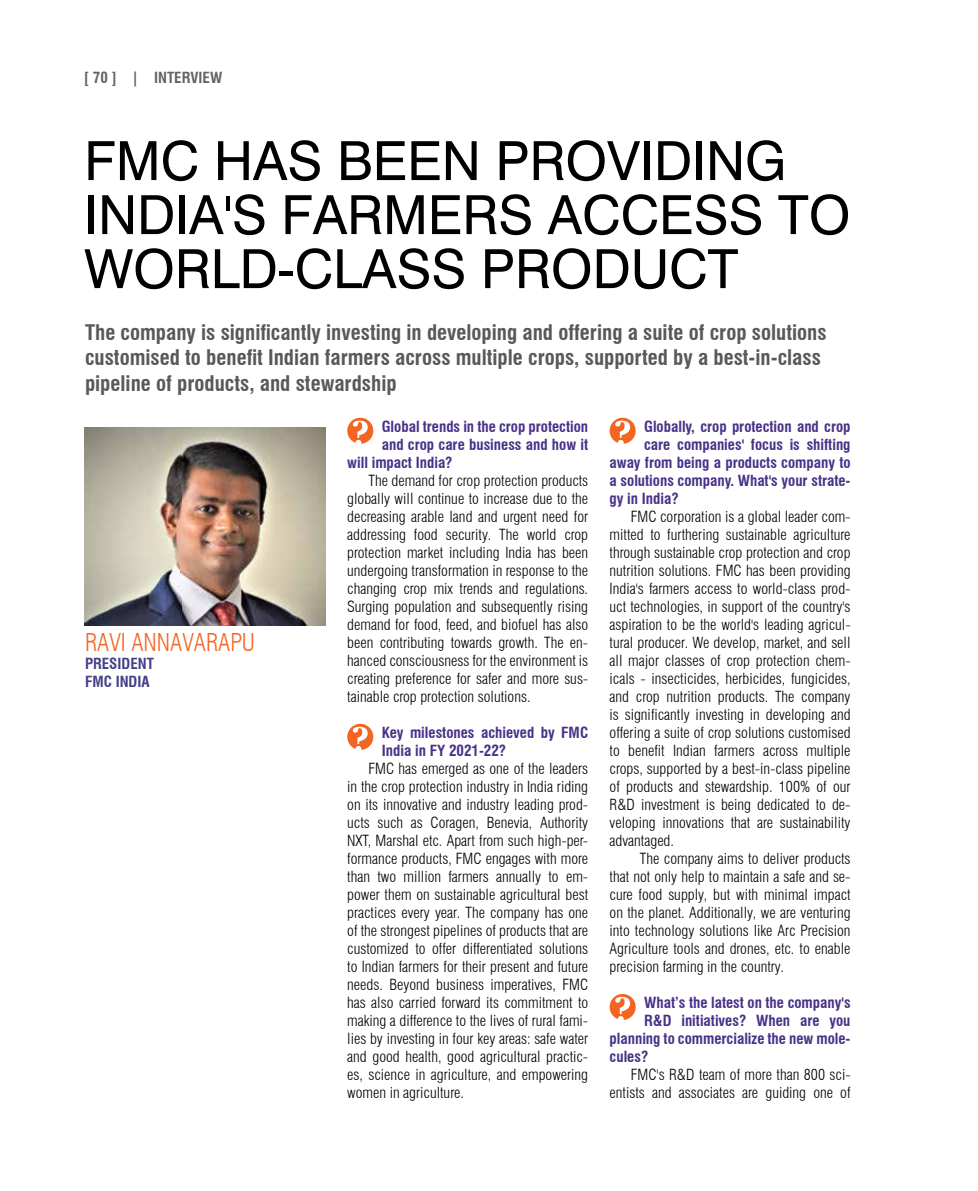
<style>
.page{position:relative;width:978px;height:1191px;background:#fff}
.page>*{position:absolute;margin:0;border:0;box-sizing:border-box;transform-origin:0 0}
.t1{font:54px/54px "Swiss 721 BT";color:#000}
.t2{font:300 condensed 24px "Swiss 721 BT";color:#f26522}
.t3{font:700 condensed 21px/25.2px "Swiss 721 BT";color:#58595b}
.t4{font:300 condensed 15px/18px "Swiss 721 BT";color:#000;text-align:justify}
.t5{font:700 condensed 15px/18px "Swiss 721 BT";color:#483288}
.t6{font:700 condensed 15px/18px "Swiss 721 BT";color:#454088}
.t7{font:700 condensed 15px "Swiss 721 BT";color:#646464}
</style>
<div class="page">
<div style="left:347px;top:418px;width:26px;height:26px;background:#f26522;border-radius:50%"></div>
<svg style="left:353px;top:420px;width:15px;height:24px"></svg>
<div style="left:347px;top:724px;width:26px;height:26px;background:#f26522;border-radius:50%"></div>
<svg style="left:353px;top:726px;width:15px;height:24px"></svg>
<div style="left:610px;top:418px;width:26px;height:26px;background:#f26522;border-radius:50%"></div>
<svg style="left:615px;top:420px;width:15px;height:24px"></svg>
<div style="left:610px;top:994px;width:26px;height:26px;background:#f26522;border-radius:50%"></div>
<svg style="left:615px;top:996px;width:15px;height:24px"></svg>
<img style="left:84px;top:427px;width:242px;height:198px">
<p class="t7" style="left:84px;top:68px;width:140px">[ 70 ] | INTERVIEW</p>
<h1 class="t1" style="left:84px;top:132px;width:768px">FMC HAS BEEN PROVIDING<br>INDIA'S FARMERS ACCESS TO<br>WORLD-CLASS PRODUCT</h1>
<h3 class="t3" style="left:85px;top:320px;width:743px">The company is significantly investing in developing and offering a suite of crop solutions customised to benefit Indian farmers across multiple crops, supported by a best-in-class pipeline of products, and stewardship</h3>
<h2 class="t2" style="left:85px;top:628px;width:171px">RAVI ANNAVARAPU</h2>
<p class="t6" style="left:85px;top:654px;width:70px">PRESIDENT<br>FMC INDIA</p>
<p class="t5" style="left:382px;top:418px;width:208px">Global trends in the crop protection</p>
<p class="t5" style="left:382px;top:436px;width:208px">and crop care business and how it</p>
<p class="t5" style="left:347px;top:454px;width:107px">will impact India?</p>
<p class="t4" style="left:347px;top:472px;width:242px;text-indent:21px">The demand for crop protection products globally will continue to increase due to the decreasing arable land and urgent need for addressing food security. The world crop protection market including India has been undergoing transformation in response to the changing crop mix trends and regulations.<br>Surging population and subsequently rising demand for food, feed, and biofuel has also been contributing towards growth. The en&shy;hanced consciousness for the environment is creating preference for safer and more sus&shy;tainable crop protection solutions.</p>
<p class="t5" style="left:382px;top:724px;width:208px">Key milestones achieved by FMC<br>India in FY 2021-22?</p>
<p class="t4" style="left:347px;top:760px;width:242px;text-indent:21px">FMC has emerged as one of the leaders in the crop protection industry in India riding on its innovative and industry leading prod&shy;ucts such as Coragen, Benevia, Authority NXT, Marshal etc. Apart from such high-per&shy;formance products, FMC engages with more than two million farmers annually to em&shy;power them on sustainable agricultural best practices every year. The company has one of the strongest pipelines of products that are customized to offer differentiated solutions to Indian farmers for their present and future needs. Beyond business imperatives, FMC has also carried forward its commitment to making a difference to the lives of rural fami&shy;lies by investing in four key areas: safe water and good health, good agricultural practic&shy;es, science in agriculture, and empowering women in agriculture.</p>
<p class="t5" style="left:644px;top:418px;width:208px">Globally, crop protection and crop</p>
<p class="t5" style="left:644px;top:436px;width:208px">care companies' focus is shifting</p>
<p class="t5" style="left:610px;top:454px;width:242px">away from being a products company to</p>
<p class="t5" style="left:610px;top:472px;width:242px">a solutions company. What's your strate-</p>
<p class="t5" style="left:610px;top:490px;width:71px">gy in India?</p>
<p class="t4" style="left:610px;top:508px;width:243px;text-indent:21px">FMC corporation is a global leader com&shy;mitted to furthering sustainable agriculture through sustainable crop protection and crop nutrition solutions. FMC has been providing India's farmers access to world-class prod&shy;uct technologies, in support of the country's aspiration to be the world's leading agricul&shy;tural producer. We develop, market, and sell all major classes of crop protection chem&shy;icals - insecticides, herbicides, fungicides, and crop nutrition products. The company is significantly investing in developing and offering a suite of crop solutions customised to benefit Indian farmers across multiple crops, supported by a best-in-class pipeline of products and stewardship. 100% of our R&amp;D investment is being dedicated to de&shy;veloping innovations that are sustainability advantaged.</p>
<p class="t4" style="left:610px;top:850px;width:242px;text-indent:30px">The company aims to deliver products that not only help to maintain a safe and se&shy;cure food supply, but with minimal impact on the planet. Additionally, we are venturing into technology solutions like Arc Precision Agriculture tools and drones, etc. to enable precision farming in the country.</p>
<p class="t5" style="left:644px;top:994px;width:208px">What’s the latest on the company's</p>
<p class="t5" style="left:644px;top:1012px;width:208px">R&amp;D initiatives? When are you</p>
<p class="t5" style="left:610px;top:1030px;width:242px">planning to commercialize the new mole-</p>
<p class="t5" style="left:610px;top:1048px;width:40px">cules?</p>
<p class="t4" style="left:610px;top:1066px;width:242px;text-align:right">FMC's R&amp;D team of more than 800 sci&shy;entists and associates are guiding one of</p>
</div>
